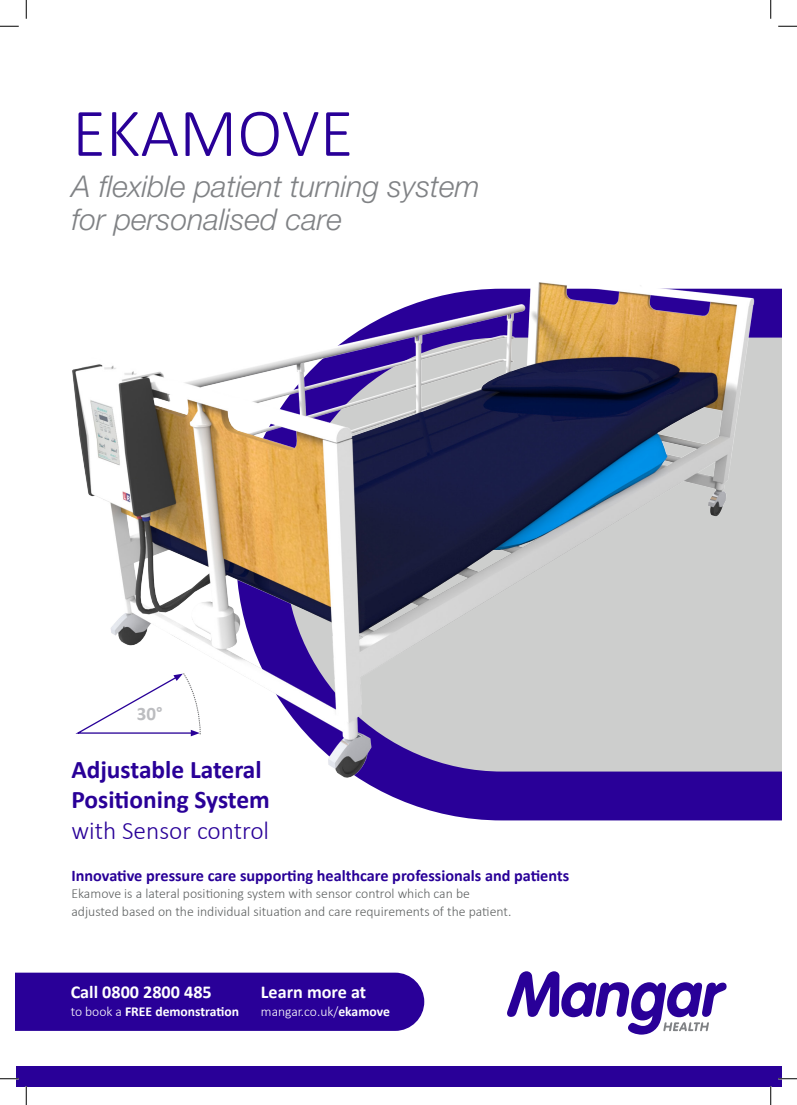
<style>
.page{position:relative;width:797px;height:1105px;background:#fff}
.page>*{position:absolute;margin:0;border:0;box-sizing:border-box;transform-origin:0 0}
.t1{font:300 68.75px "Calibri";color:#290098}
.t2{font:italic 300 30px "Helvetica Neue LT Std";color:#808285}
.t3{font:700 25.38px/30.5px "Calibri";color:#290098}
.t4{font:700 19px "Calibri";color:#bcbdc0}
.t5{font:700 18.12px "Calibri";color:#fff}
.t6{font:700 16.25px "Calibri";color:#290098}
.t7{font:300 13.75px "Calibri";color:#5f6262}
.t8{font:700 13.62px "Calibri";color:#fff}
.t9{font:300 13.62px "Calibri";color:#fff}
.s1{font-weight:300}
.s2{font-weight:700}
</style>
<div class="page">
<div style="left:16px;top:1067px;width:765px;height:20px;background:#290098"></div>
<svg style="left:422px;top:808px;width:359px;height:12px;background:#37119f"></svg>
<svg style="left:507px;top:971px;width:219px;height:63px"></svg>
<div style="left:16px;top:973px;width:408px;height:58px;background:#290098"></div>
<img style="left:72px;top:282px;width:709px;height:526px">
<svg style="left:0;top:25px;width:19px;height:2px"></svg>
<svg style="left:778px;top:25px;width:19px;height:2px"></svg>
<svg style="left:0;top:1078px;width:19px;height:1px"></svg>
<svg style="left:778px;top:1078px;width:19px;height:1px"></svg>
<svg style="left:25px;top:0;width:2px;height:19px"></svg>
<svg style="left:25px;top:1086px;width:2px;height:19px"></svg>
<svg style="left:770px;top:0;width:1px;height:19px"></svg>
<svg style="left:770px;top:1086px;width:1px;height:19px"></svg>
<p class="t1" style="left:72px;top:90px;width:283px">EKAMOVE</p>
<p class="t2" style="left:72px;top:169px;width:409px">A flexible patient turning system</p>
<p class="t2" style="left:72px;top:201px;width:272px">for personalised care</p>
<p class="t4" style="left:137px;top:702px;width:27px">30°</p>
<p class="t3" style="left:71px;top:753px;width:200px">Adjustable Lateral<br>Positioning System <span class="s1">with Sensor control</span></p>
<p class="t6" style="left:71px;top:865px;width:499px">Innovative pressure care supporting healthcare professionals and patients</p>
<p class="t7" style="left:71px;top:885px;width:400px">Ekamove is a lateral positioning system with sensor control which can be</p>
<p class="t7" style="left:71px;top:902px;width:441px">adjusted based on the individual situation and care requirements of the patient.</p>
<p class="t5" style="left:71px;top:980px;width:143px">Call 0800 2800 485</p>
<p class="t8" style="left:71px;top:1003px;width:170px"><span class="s1">to book a</span> FREE demonstration</p>
<p class="t5" style="left:261px;top:980px;width:107px">Learn more at</p>
<p class="t9" style="left:261px;top:1003px;width:130px">mangar.co.uk/<span class="s2">ekamove</span></p>
</div>
